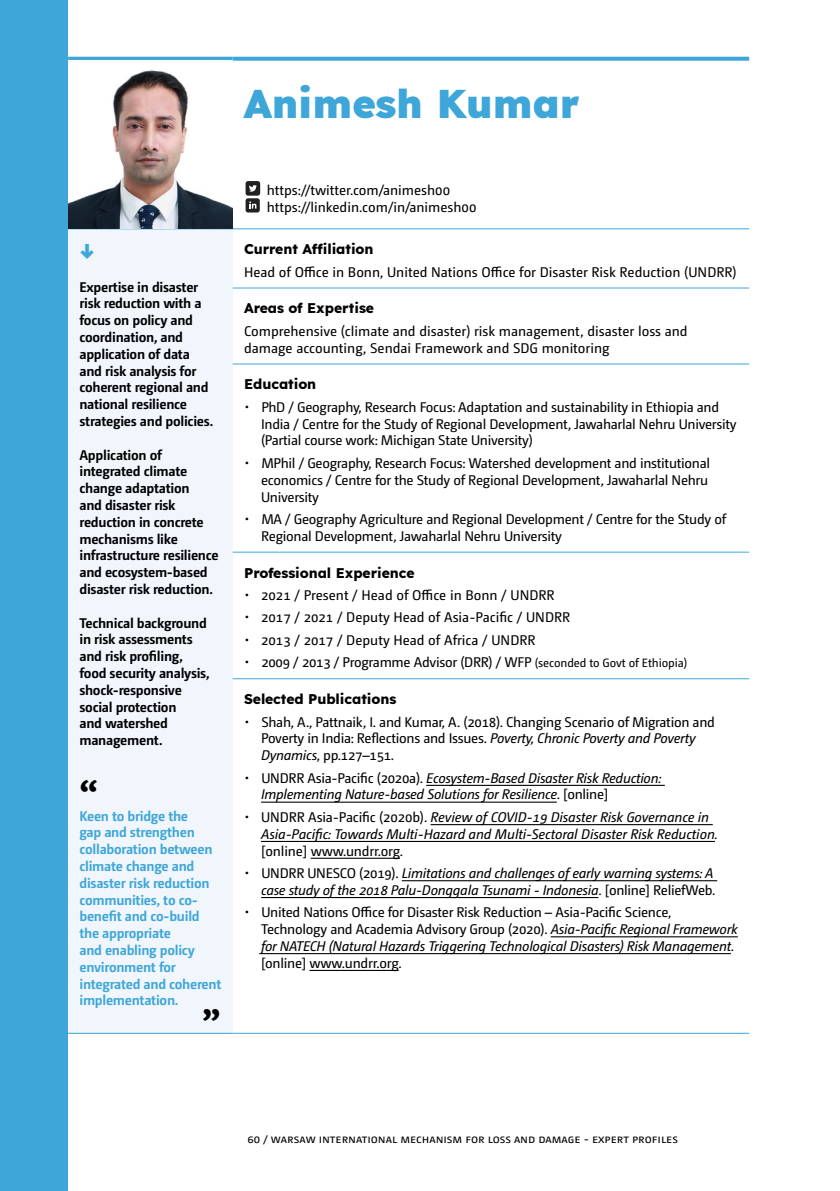
<style>
.page{position:relative;width:840px;height:1191px;background:#fff}
.page>*{position:absolute;margin:0;border:0;box-sizing:border-box;transform-origin:0 0}
.t1{font:800 40px "Lexend";color:#3ea6d9}
.t2{font:700 36px "Lexend";color:#000}
.t3{font:900 22px "Camingo Dos Pro";color:#3ea6d9}
.t4{font:14px/16.8px "Camingo Dos Pro";letter-spacing:-.02em;color:#000}
.t5{font:700 14px/16.8px "Camingo Dos Pro";letter-spacing:-.02em;color:#000}
.t6{font:italic 14px/16.8px "Camingo Dos Pro";letter-spacing:-.02em;color:#000}
.t7{font:14px/16.8px "Camingo Dos Pro";color:#000}
.t8{font:700 14px/16.8px "Camingo Dos Pro";letter-spacing:-.02em;color:#3ea6d9}
.t9{font:700 14px "Lexend";letter-spacing:-.005em;color:#000}
.t10{font:12px "Camingo Dos Pro";letter-spacing:-.005em;color:#000}
.s1{font-size:12px}
.s2{font-style:italic}
.s3{font-style:normal}
</style>
<div class="page">
<div style="left:0;top:0;width:68px;height:1191px;background:#3ea6d9"></div>
<div style="left:68px;top:229px;width:164px;height:804px;background:#f0f6fc"></div>
<svg style="left:68px;top:57px;width:164px;height:3px"></svg>
<svg style="left:232px;top:57px;width:516px;height:4px;background:#4bacdb"></svg>
<hr style="left:68px;top:228px;width:164px;height:1px;background:#3ea6d9">
<hr style="left:68px;top:1033px;width:164px;height:1px;background:#3ea6d9">
<hr style="left:232px;top:228px;width:516px;height:1px;background:#3ea6d9">
<hr style="left:232px;top:288px;width:516px;height:1px;background:#3ea6d9">
<hr style="left:232px;top:364px;width:516px;height:1px;background:#3ea6d9">
<hr style="left:232px;top:552px;width:516px;height:1px;background:#3ea6d9">
<hr style="left:232px;top:678px;width:516px;height:1px;background:#3ea6d9">
<hr style="left:232px;top:1033px;width:516px;height:1px;background:#3ea6d9">
<hr style="left:426px;top:785px;width:238px;height:1px;background:#000">
<hr style="left:261px;top:801px;width:295px;height:1px;background:#000">
<hr style="left:430px;top:824px;width:282px;height:1px;background:#000">
<hr style="left:261px;top:841px;width:453px;height:1px;background:#000">
<hr style="left:310px;top:857px;width:89px;height:1px;background:#000">
<hr style="left:401px;top:880px;width:315px;height:1px;background:#000">
<hr style="left:261px;top:897px;width:337px;height:1px;background:#000">
<hr style="left:550px;top:936px;width:187px;height:1px;background:#000">
<hr style="left:261px;top:953px;width:469px;height:1px;background:#000">
<hr style="left:309px;top:970px;width:89px;height:1px;background:#000">
<img style="left:68px;top:70px;width:164px;height:158px">
<div style="left:245px;top:198px;width:15px;height:14px;background:#212121;border-radius:3px"></div>
<svg style="left:249px;top:201px;width:7px;height:8px"></svg>
<div style="left:245px;top:181px;width:15px;height:15px;background:#212121;border-radius:3px"></div>
<svg style="left:249px;top:185px;width:8px;height:7px"></svg>
<h1 class="t1" style="left:244px;top:70px;width:337px">Animesh Kumar</h1>
<h3 class="t3" style="left:79px;top:235px;width:17px">↓</h3>
<p class="t5" style="left:79px;top:278px;width:135px">Expertise in disaster risk reduction with a focus on policy and coordination, and application of data and risk analysis for coherent regional and national resilience strategies and policies.</p>
<p class="t5" style="left:79px;top:446px;width:141px">Application of integrated climate change adaptation<br>and disaster risk reduction in concrete mechanisms like infrastructure resilience and ecosystem-based disaster risk reduction.</p>
<p class="t5" style="left:79px;top:614px;width:132px">Technical background in risk assessments and risk profiling, food security analysis, shock-responsive social protection<br>and watershed management.</p>
<h2 class="t2" style="left:79px;top:764px;width:20px">“</h2>
<p class="t8" style="left:79px;top:807px;width:143px">Keen to bridge the<br>gap and strengthen collaboration between climate change and disaster risk reduction communities, to co&shy;benefit and co-build the appropriate<br>and enabling policy environment for integrated and coherent implementation.</p>
<h2 class="t2" style="left:202px;top:994px;width:20px">”</h2>
<p class="t7" style="left:266px;top:182px;width:211px">https://twitter.com/animesh00 https://linkedin.com/in/animesh00</p>
<p class="t9" style="left:244px;top:238px;width:131px">Current Affiliation</p>
<p class="t7" style="left:244px;top:263px;width:494px">Head of Office in Bonn, United Nations Office for Disaster Risk Reduction (UNDRR)</p>
<p class="t9" style="left:244px;top:297px;width:131px">Areas of Expertise</p>
<p class="t7" style="left:244px;top:322px;width:445px">Comprehensive (climate and disaster) risk management, disaster loss and damage accounting, Sendai Framework and SDG monitoring</p>
<p class="t9" style="left:244px;top:373px;width:74px">Education</p>
<p class="t4" style="left:261px;top:398px;width:476px;text-indent:-17px">• PhD / Geography, Research Focus: Adaptation and sustainability in Ethiopia and<br>India / Centre for the Study of Regional Development, Jawaharlal Nehru University (Partial course work: Michigan State University)</p>
<p class="t4" style="left:261px;top:454px;width:450px;text-indent:-17px">• MPhil / Geography, Research Focus: Watershed development and institutional economics / Centre for the Study of Regional Development, Jawaharlal Nehru<br>University</p>
<p class="t4" style="left:261px;top:510px;width:466px;text-indent:-17px">• MA / Geography Agriculture and Regional Development / Centre for the Study of<br>Regional Development, Jawaharlal Nehru University</p>
<p class="t9" style="left:244px;top:561px;width:172px">Professional Experience</p>
<p class="t7" style="left:244px;top:586px;width:312px">• 2021 / Present / Head of Office in Bonn / UNDRR</p>
<p class="t7" style="left:244px;top:609px;width:327px">• 2017 / 2021 / Deputy Head of Asia-Pacific / UNDRR</p>
<p class="t7" style="left:244px;top:631px;width:293px">• 2013 / 2017 / Deputy Head of Africa / UNDRR</p>
<p class="t4" style="left:244px;top:654px;width:444px">• 2009 / 2013 / Programme Advisor (DRR) / WFP <span class="s1">(seconded to Govt of Ethiopia)</span></p>
<p class="t9" style="left:244px;top:688px;width:154px">Selected Publications</p>
<p class="t4" style="left:261px;top:713px;width:455px;text-indent:-17px">• Shah, A., Pattnaik, I. and Kumar, A. (2018). Changing Scenario of Migration and<br>Poverty in India: Reflections and Issues. <span class="s2">Poverty, Chronic Poverty and Poverty<br>Dynamics</span>, pp.127–151.</p>
<p class="t6" style="left:261px;top:769px;width:401px;text-indent:-17px"><span class="s3">• UNDRR Asia-Pacific (2020a).</span> Ecosystem-Based Disaster Risk Reduction:<br>Implementing Nature-based Solutions for Resilience<span class="s3">. [online]</span></p>
<p class="t6" style="left:261px;top:808px;width:458px;text-indent:-17px"><span class="s3">• UNDRR Asia-Pacific (2020b).</span> Review of COVID-19 Disaster Risk Governance in<br>Asia-Pacific: Towards Multi-Hazard and Multi-Sectoral Disaster Risk Reduction.</p>
<p class="t4" style="left:261px;top:842px;width:143px">[online] www.undrr.org.</p>
<p class="t6" style="left:244px;top:864px;width:472px;text-align:right"><span class="s3">• UNDRR UNESCO (2019).</span> Limitations and challenges of early warning systems: A case study of the 2018 Palu-Donggala Tsunami - Indonesia<span class="s3">. [online] ReliefWeb.</span></p>
<p class="t4" style="left:261px;top:904px;width:478px;text-indent:-17px">• United Nations Office for Disaster Risk Reduction – Asia-Pacific Science, Technology and Academia Advisory Group (2020). <span class="s2">Asia-Pacific Regional Framework for NATECH (Natural Hazards Triggering Technological Disasters) Risk Management</span>. [online] www.undrr.org.</p>
<p class="t10" style="left:247px;top:1132px;width:431px">60 / Warsaw Internati onal Mechani sm for Loss and Damage - Expert profi les</p>
</div>
